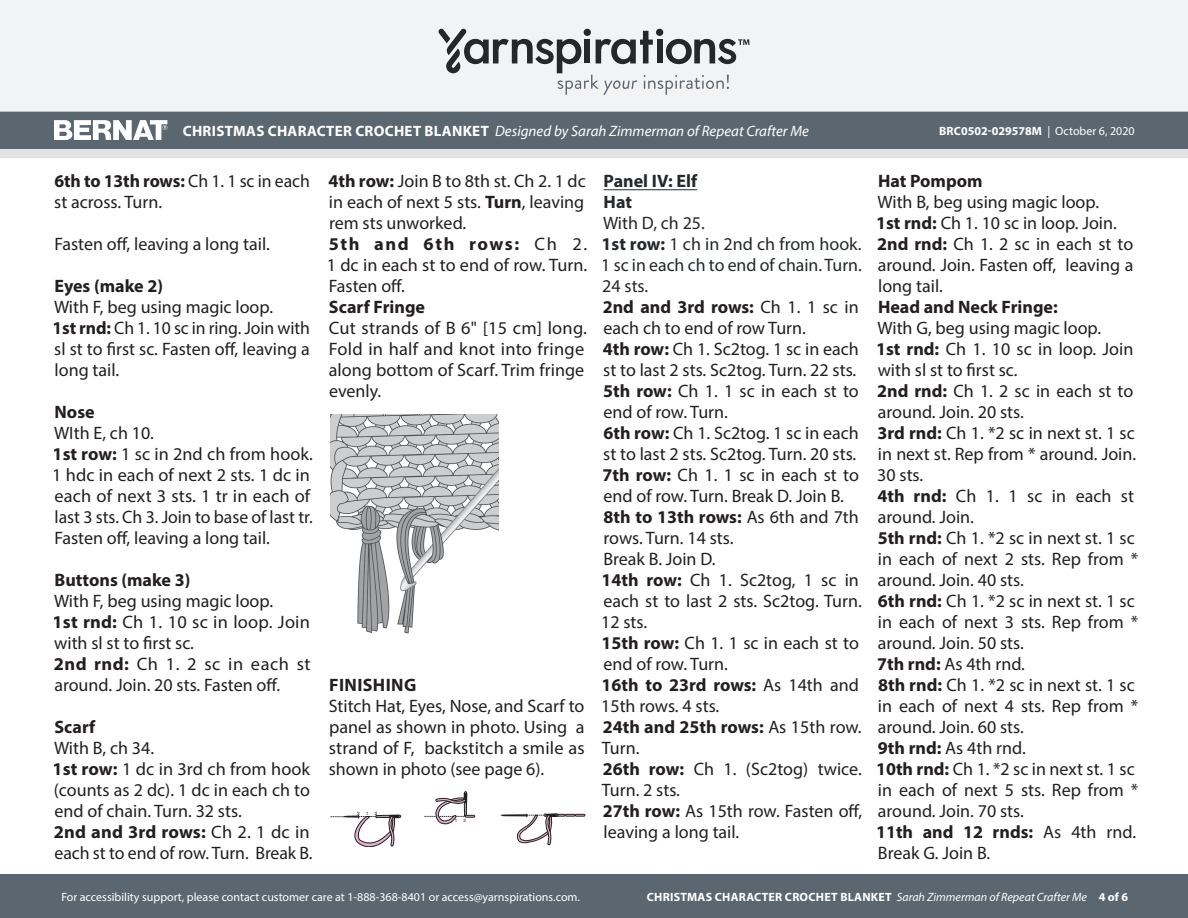
<style>
.page{position:relative;width:1188px;height:918px;background:#fff}
.page>*{position:absolute;margin:0;border:0;box-sizing:border-box;transform-origin:0 0}
.Body{font:18px/21px "Myriad Pro";color:#231f20}
.Body_-__Color_coded{font:18px/21px "Myriad Pro";color:#231f20}
.Body_-__With_auto_st{font:18px/21px "Myriad Pro";color:#24282a;text-align:justify}
.Body-2{font:700 18px/21px "Myriad Pro";color:#231f20}
.Body_-__Color_coded-2{font:700 18px "Myriad Pro";color:#231f20}
.Body_-__With_auto_st-2{font:700 18px "Myriad Pro";color:#24282a}
.Body_-__Color_coded-3{font:700 18px "Myriad Pro";letter-spacing:.02em;color:#231f20}
.t1{font:italic 15px "Myriad Pro";color:#fff}
.t2{font:12px "Myriad Pro";color:#fff}
.t3{font:700 12px "Myriad Pro";letter-spacing:.02em;color:#fff}
.t4{font:700 12px "Myriad Pro";color:#fff}
.t5{font:4.5px "Helvetica";color:#231f20}
.s1{font-weight:700;font-style:normal}
.s2{font-weight:400}
.s3{font-weight:700}
.s4{font-weight:400;font-style:italic}
</style>
<div class="page">
<div style="left:0;top:875px;width:1188px;height:43px;background:#5a6670"></div>
<div style="left:0;top:149px;width:1188px;height:9px;background:#e4e3e3"></div>
<div style="left:0;top:111px;width:1188px;height:38px;background:#5a6670"></div>
<div style="left:0;top:0;width:1188px;height:112px;background:#f2f3f4"></div>
<svg style="left:438px;top:29px;width:311px;height:66px"></svg>
<svg style="left:54px;top:120px;width:113px;height:20px"></svg>
<hr style="left:604px;top:189px;width:93px;height:1px;background:#24282a">
<img style="left:330px;top:414px;width:169px;height:220px">
<svg style="left:330px;top:814px;width:71px;height:33px"></svg>
<svg style="left:500px;top:814px;width:85px;height:32px"></svg>
<svg style="left:424px;top:791px;width:51px;height:34px"></svg>
<p class="t1" style="left:183px;top:122px;width:628px"><span class="s1">CHRISTMAS CHARACTER CROCHET BLANKET</span> Designed by Sarah Zimmerman of Repeat Crafter Me</p>
<p class="t4" style="left:939px;top:123px;width:197px">BRC0502-029578M <span class="s2">| October 6, 2020</span></p>
<p class="Body_-__Color_coded" style="left:54px;top:170px;width:257px"><span class="s3">6th to 13th rows:</span> Ch 1. 1 sc in each st across. Turn.</p>
<p class="Body_-__Color_coded" style="left:54px;top:233px;width:217px">Fasten off, leaving a long tail.</p>
<p class="Body_-__Color_coded-2" style="left:55px;top:274px;width:110px">Eyes (make 2)</p>
<p class="Body_-__Color_coded" style="left:54px;top:296px;width:221px">With F, beg using magic loop.</p>
<p class="Body_-__Color_coded" style="left:53px;top:317px;width:259px;text-align:justify"><span class="s3">1st rnd:</span> Ch 1. 10 sc in ring. Join with sl st to first sc. Fasten off, leaving a long tail.</p>
<p class="Body_-__Color_coded-2" style="left:55px;top:400px;width:42px">Nose</p>
<p class="Body_-__Color_coded" style="left:54px;top:422px;width:101px">WIth E, ch 10.</p>
<p class="Body_-__Color_coded" style="left:52px;top:443px;width:262px"><span class="s3">1st row:</span> 1 sc in 2nd ch from hook.<br>1 hdc in each of next 2 sts. 1 dc in each of next 3 sts. 1 tr in each of last 3 sts. Ch 3. Join to base of last tr.<br>Fasten off, leaving a long tail.</p>
<p class="Body_-__Color_coded-2" style="left:55px;top:568px;width:137px">Buttons (make 3)</p>
<p class="Body_-__Color_coded" style="left:54px;top:590px;width:221px">With F, beg using magic loop.</p>
<p class="Body_-__Color_coded" style="left:53px;top:611px;width:259px"><span class="s3">1st rnd:</span> Ch 1. 10 sc in loop. Join with sl st to first sc.</p>
<p class="Body_-__Color_coded" style="left:54px;top:653px;width:258px"><span class="s3">2nd rnd:</span> Ch 1. 2 sc in each st around. Join. 20 sts. Fasten off.</p>
<p class="Body_-__Color_coded-2" style="left:54px;top:715px;width:43px">Scarf</p>
<p class="Body_-__Color_coded" style="left:54px;top:737px;width:102px">With B, ch 34.</p>
<p class="Body_-__Color_coded" style="left:53px;top:758px;width:259px;text-align:justify"><span class="s3">1st row:</span> 1 dc in 3rd ch from hook (counts as 2 dc). 1 dc in each ch to end of chain. Turn. 32 sts.</p>
<p class="Body_-__Color_coded" style="left:54px;top:821px;width:260px"><span class="s3">2nd and 3rd rows:</span> Ch 2. 1 dc in each st to end of row. Turn. Break B.</p>
<p class="Body_-__With_auto_st-2" style="left:604px;top:169px;width:95px">Panel IV: Elf</p>
<p class="Body_-__With_auto_st-2" style="left:604px;top:190px;width:30px">Hat</p>
<p class="Body_-__With_auto_st" style="left:603px;top:212px;width:103px">With D, ch 25.</p>
<p class="Body_-__With_auto_st" style="left:601px;top:233px;width:262px"><span class="s3">1st row:</span> 1 ch in 2nd ch from hook.<br>1 sc in each ch to end of chain. Turn.<br>24 sts.</p>
<p class="Body" style="left:603px;top:296px;width:258px"><span class="s3">2nd and 3rd rows:</span> Ch 1. 1 sc in each ch to end of row Turn.</p>
<p class="Body" style="left:603px;top:338px;width:257px"><span class="s3">4th row:</span> Ch 1. Sc2tog. 1 sc in each st to last 2 sts. Sc2tog. Turn. 22 sts.</p>
<p class="Body" style="left:603px;top:380px;width:257px"><span class="s3">5th row:</span> Ch 1. 1 sc in each st to end of row. Turn.</p>
<p class="Body" style="left:603px;top:422px;width:257px"><span class="s3">6th row:</span> Ch 1. Sc2tog. 1 sc in each st to last 2 sts. Sc2tog. Turn. 20 sts.</p>
<p class="Body" style="left:603px;top:464px;width:258px"><span class="s3">7th row:</span> Ch 1. 1 sc in each st to end of row. Turn. Break D. Join B.</p>
<p class="Body" style="left:604px;top:506px;width:257px"><span class="s3">8th to 13th rows:</span> As 6th and 7th rows. Turn. 14 sts.</p>
<p class="Body" style="left:603px;top:548px;width:114px">Break B. Join D.</p>
<p class="Body" style="left:601px;top:569px;width:262px"><span class="s3">14th row:</span> Ch 1. Sc2tog, 1 sc in each st to last 2 sts. Sc2tog. Turn.<br>12 sts.</p>
<p class="Body" style="left:602px;top:632px;width:259px"><span class="s3">15th row:</span> Ch 1. 1 sc in each st to end of row. Turn.</p>
<p class="Body" style="left:601px;top:674px;width:259px"><span class="s3">16th to 23rd rows:</span> As 14th and<br>15th rows. 4 sts.</p>
<p class="Body-2" style="left:602px;top:716px;width:262px">24th and 25th rows: <span class="s2">As 15th row.<br>Turn.</span></p>
<p class="Body" style="left:602px;top:758px;width:262px"><span class="s3">26th row:</span> Ch 1. (Sc2tog) twice.<br>Turn. 2 sts.</p>
<p class="Body" style="left:603px;top:800px;width:261px"><span class="s3">27th row:</span> As 15th row. Fasten off, leaving a long tail.</p>
<p class="Body_-__Color_coded" style="left:328px;top:170px;width:259px;text-align:justify"><span class="s3">4th row:</span> Join B to 8th st. Ch 2. 1 dc in each of next 5 sts. <span class="s3">Turn</span>, leaving rem sts unworked.</p>
<p class="Body_-__Color_coded" style="left:327px;top:233px;width:262px;text-align:justify"><span class="s3">5th and 6th rows:</span> Ch 2.<br>1 dc in each st to end of row. Turn.<br>Fasten off.</p>
<p class="Body_-__Color_coded-2" style="left:329px;top:295px;width:98px">Scarf Fringe</p>
<p class="Body_-__Color_coded" style="left:329px;top:317px;width:260px">Cut strands of B 6" [15 cm] long.<br>Fold in half and knot into fringe along bottom of Scarf. Trim fringe evenly.</p>
<p class="Body-2" style="left:878px;top:170px;width:106px">Hat Pompom</p>
<p class="Body" style="left:878px;top:191px;width:223px">With B, beg using magic loop.</p>
<p class="Body" style="left:876px;top:212px;width:242px"><span class="s3">1st rnd:</span> Ch 1. 10 sc in loop. Join.</p>
<p class="Body" style="left:877px;top:233px;width:258px;text-align:justify"><span class="s3">2nd rnd:</span> Ch 1. 2 sc in each st to around. Join. Fasten off, leaving a long tail.</p>
<p class="Body-2" style="left:878px;top:296px;width:181px">Head and Neck Fringe:</p>
<p class="Body" style="left:878px;top:317px;width:225px">With G, beg using magic loop.</p>
<p class="Body" style="left:876px;top:338px;width:259px"><span class="s3">1st rnd:</span> Ch 1. 10 sc in loop. Join with sl st to first sc.</p>
<p class="Body" style="left:877px;top:380px;width:258px"><span class="s3">2nd rnd:</span> Ch 1. 2 sc in each st to around. Join. 20 sts.</p>
<p class="Body" style="left:877px;top:422px;width:260px;text-align:justify"><span class="s3">3rd rnd:</span> Ch 1. *2 sc in next st. 1 sc in next st. Rep from * around. Join.<br>30 sts.</p>
<p class="Body" style="left:877px;top:485px;width:258px"><span class="s3">4th rnd:</span> Ch 1. 1 sc in each st around. Join.</p>
<p class="Body" style="left:878px;top:527px;width:262px"><span class="s3">5th rnd:</span> Ch 1. *2 sc in next st. 1 sc in each of next 2 sts. Rep from * around. Join. 40 sts.</p>
<p class="Body" style="left:878px;top:590px;width:262px"><span class="s3">6th rnd:</span> Ch 1. *2 sc in next st. 1 sc in each of next 3 sts. Rep from * around. Join. 50 sts.</p>
<p class="Body" style="left:877px;top:653px;width:149px"><span class="s3">7th rnd:</span> As 4th rnd.</p>
<p class="Body" style="left:878px;top:674px;width:262px"><span class="s3">8th rnd:</span> Ch 1. *2 sc in next st. 1 sc in each of next 4 sts. Rep from * around. Join. 60 sts.</p>
<p class="Body" style="left:878px;top:737px;width:149px"><span class="s3">9th rnd:</span> As 4th rnd.</p>
<p class="Body" style="left:876px;top:758px;width:264px"><span class="s3">10th rnd:</span> Ch 1. *2 sc in next st. 1 sc in each of next 5 sts. Rep from * around. Join. 70 sts.</p>
<p class="Body" style="left:876px;top:821px;width:262px"><span class="s3">11th and 12 rnds:</span> As 4th rnd.<br>Break G. Join B.</p>
<p class="Body_-__Color_coded-3" style="left:329px;top:673px;width:88px">FINISHING</p>
<p class="Body_-__Color_coded" style="left:329px;top:695px;width:257px">Stitch Hat, Eyes, Nose, and Scarf to</p>
<p class="Body_-__Color_coded" style="left:329px;top:716px;width:257px;text-align:justify">panel as shown in photo. Using a strand of F, backstitch a smile as shown in photo (see page 6).</p>
<p class="t5" style="left:357px;top:810px;width:4px">3</p>
<p class="t5" style="left:366px;top:810px;width:4px">1</p>
<p class="t5" style="left:375px;top:810px;width:4px">2</p>
<p class="t5" style="left:455px;top:817px;width:4px">1</p>
<p class="t5" style="left:464px;top:817px;width:4px">2</p>
<p class="t2" style="left:61px;top:889px;width:520px">For accessibility support, please contact customer care at 1-888-368-8401 or access@yarnspirations.com.</p>
<p class="t3" style="left:647px;top:889px;width:483px">CHRISTMAS CHARACTER CROCHET BLANKET <span class="s4">Sarah Zimmerman of Repeat Crafter Me</span> 4 of 6</p>
</div>
